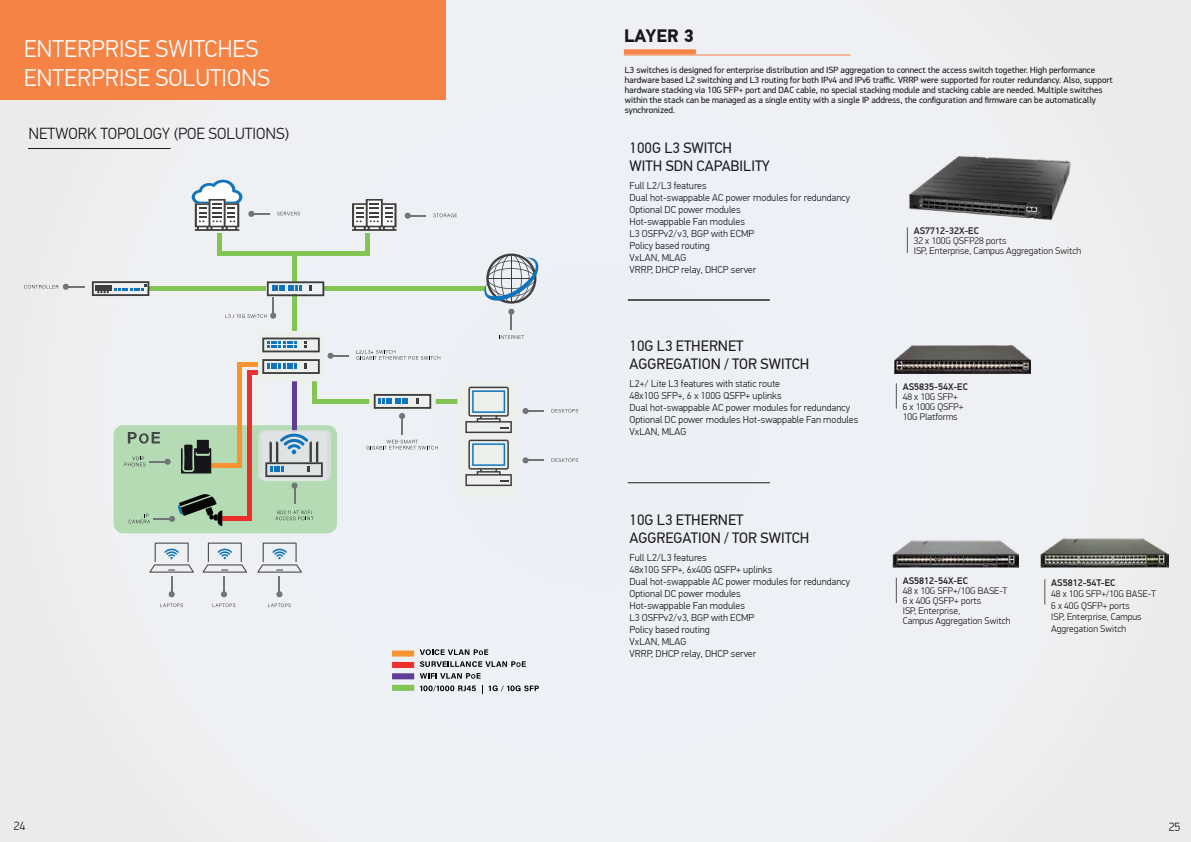
<style>
.page{position:relative;width:1191px;height:842px;background:#edf0f4}
.page>*{position:absolute;margin:0;border:0;box-sizing:border-box;transform-origin:0 0}
.header_text{font:300 24px "PF Din Text Pro";color:#fff}
.header_text-2{font:700 18px "PF Din Text Pro";color:#1a171c}
.header_text-3{font:300 16px "PF Din Text Pro";color:#1a171c}
.header_text-4{font:15px "PF Din Text Pro";color:#1a171c}
.t1{font:300 12px "PF Din Display Pro";color:#231f20}
.header_text-5{font:300 10px "PF Din Text Pro";color:#1a171c}
.t2{font:300 9.6px "PF Din Display Pro";color:#231f20}
.t3{font:500 9.6px "PF Din Display Pro";color:#231f20}
.features{font:9px/10px "PF Din Display Pro";color:#1a171c}
.t4{font:300 5.3px "PF Din Display Pro";color:#231f20}
.t5{font:5px "Myriad Pro";color:#000001}
.s1{font-family:"Myriad Pro";font-weight:400;font-size:5px;color:#000001}
</style>
<div class="page">
<hr style="left:624px;top:54px;width:226px;height:1px;background:#f58345">
<div style="left:624px;top:49px;width:72px;height:5px;background:#f58345"></div>
<div style="left:0;top:0;width:445px;height:99px;background:#f58345"></div>
<div style="left:392px;top:650px;width:22px;height:6px;background:#f79330"></div>
<div style="left:392px;top:662px;width:22px;height:6px;background:#ee2d2d"></div>
<div style="left:392px;top:673px;width:22px;height:6px;background:#603b97"></div>
<div style="left:392px;top:685px;width:22px;height:6px;background:#83c555"></div>
<svg style="left:420px;top:649px;width:68px;height:6px"></svg>
<svg style="left:420px;top:661px;width:106px;height:6px"></svg>
<svg style="left:420px;top:673px;width:61px;height:6px"></svg>
<svg style="left:420px;top:685px;width:56px;height:6px"></svg>
<svg style="left:482px;top:685px;width:57px;height:8px"></svg>
<div style="left:114px;top:425px;width:223px;height:108px;background:#b4dbb4;border-radius:10px"></div>
<hr style="left:312px;top:400px;width:145px;height:4px;background:#83c555">
<hr style="left:312px;top:373px;width:4px;height:27px;background:#83c555">
<hr style="left:218px;top:252px;width:150px;height:4px;background:#83c555">
<hr style="left:325px;top:287px;width:160px;height:4px;background:#83c555">
<hr style="left:211px;top:463px;width:29px;height:4px;background:#f79330">
<hr style="left:237px;top:362px;width:33px;height:4px;background:#f79330">
<hr style="left:237px;top:366px;width:4px;height:101px;background:#f79330">
<hr style="left:221px;top:516px;width:30px;height:4px;background:#ee2d2d">
<hr style="left:247px;top:370px;width:33px;height:4px;background:#ee2d2d">
<hr style="left:247px;top:374px;width:4px;height:147px;background:#ee2d2d">
<hr style="left:218px;top:233px;width:4px;height:22px;background:#83c555">
<hr style="left:292px;top:295px;width:4px;height:36px;background:#83c555">
<hr style="left:292px;top:373px;width:4px;height:59px;background:#603b97">
<div style="left:457px;top:380px;width:63px;height:117px;background:#edefed;border-radius:9px"></div>
<div style="left:369px;top:391px;width:67px;height:21px;background:#edefed;border-radius:5px"></div>
<div style="left:258px;top:331px;width:65px;height:50px;background:#edefed;border-radius:6px"></div>
<hr style="left:149px;top:287px;width:117px;height:4px;background:#83c555">
<div style="left:365px;top:234px;width:5px;height:22px;background:#83c555"></div>
<div style="left:292px;top:254px;width:5px;height:28px;background:#83c555"></div>
<svg style="left:262px;top:359px;width:58px;height:15px"></svg>
<svg style="left:262px;top:338px;width:58px;height:14px"></svg>
<svg style="left:374px;top:394px;width:57px;height:40px"></svg>
<svg style="left:327px;top:353px;width:22px;height:6px"></svg>
<svg style="left:356px;top:350px;width:84px;height:10px"></svg>
<svg style="left:225px;top:314px;width:5px;height:4px"></svg>
<svg style="left:236px;top:281px;width:88px;height:38px"></svg>
<svg style="left:483px;top:254px;width:56px;height:85px"></svg>
<svg style="left:366px;top:440px;width:72px;height:9px"></svg>
<svg style="left:275px;top:510px;width:38px;height:10px"></svg>
<svg style="left:277px;top:212px;width:23px;height:3px"></svg>
<svg style="left:192px;top:180px;width:50px;height:51px"></svg>
<svg style="left:248px;top:211px;width:21px;height:6px"></svg>
<svg style="left:522px;top:408px;width:22px;height:6px"></svg>
<svg style="left:551px;top:409px;width:27px;height:4px"></svg>
<svg style="left:522px;top:457px;width:22px;height:6px"></svg>
<svg style="left:551px;top:458px;width:27px;height:4px"></svg>
<svg style="left:128px;top:432px;width:32px;height:12px"></svg>
<svg style="left:125px;top:457px;width:46px;height:9px"></svg>
<svg style="left:405px;top:213px;width:21px;height:6px"></svg>
<svg style="left:433px;top:214px;width:24px;height:3px"></svg>
<svg style="left:352px;top:199px;width:44px;height:32px"></svg>
<svg style="left:465px;top:387px;width:47px;height:46px"></svg>
<svg style="left:465px;top:440px;width:47px;height:46px"></svg>
<svg style="left:160px;top:603px;width:23px;height:4px"></svg>
<svg style="left:212px;top:603px;width:23px;height:4px"></svg>
<svg style="left:268px;top:603px;width:23px;height:4px"></svg>
<svg style="left:149px;top:543px;width:45px;height:54px"></svg>
<svg style="left:202px;top:543px;width:45px;height:54px"></svg>
<svg style="left:257px;top:543px;width:45px;height:54px"></svg>
<svg style="left:258px;top:430px;width:73px;height:74px"></svg>
<svg style="left:181px;top:440px;width:30px;height:33px"></svg>
<svg style="left:129px;top:494px;width:93px;height:32px"></svg>
<svg style="left:24px;top:284px;width:60px;height:6px"></svg>
<svg style="left:92px;top:281px;width:57px;height:15px"></svg>
<img style="left:909px;top:156px;width:161px;height:65px">
<svg style="left:628px;top:299px;width:142px;height:2px"></svg>
<hr style="left:895px;top:578px;width:2px;height:25px;background:#5f5f62">
<svg style="left:1044px;top:579px;width:1px;height:25px"></svg>
<img style="left:1040px;top:539px;width:129px;height:28px">
<svg style="left:28px;top:148px;width:142px;height:1px"></svg>
<hr style="left:895px;top:383px;width:2px;height:26px;background:#5f5f62">
<svg style="left:628px;top:482px;width:142px;height:1px"></svg>
<img style="left:894px;top:345px;width:136px;height:28px">
<img style="left:892px;top:541px;width:126px;height:27px">
<p class="header_text" style="left:24px;top:35px;width:236px">ENTERPRISE SWITCHES</p>
<p class="header_text" style="left:24px;top:64px;width:248px">ENTERPRISE SOLUTIONS</p>
<p class="header_text-3" style="left:28px;top:124px;width:262px">NETWORK TOPOLOGY (POE SOLUTIONS)</p>
<p class="t5" style="left:233px;top:313px;width:3px">/</p>
<p class="t4" style="left:356px;top:349px;width:10px">L2<span class="s1">/</span></p>
<p class="t5" style="left:371px;top:349px;width:5px">+</p>
<p class="header_text-2" style="left:624px;top:25px;width:71px">LAYER 3</p>
<p class="features" style="left:625px;top:65px;width:489px">L3 switches is designed for enterprise distribution and ISP aggregation to connect the access switch together. High performance hardware based L2 switching and L3 routing for both IPv4 and IPv6 traffic. VRRP were supported for router redundancy. Also, support hardware stacking via 10G SFP+ port and DAC cable, no special stacking module and stacking cable are needed. Multiple switches within the stack can be managed as a single entity with a single IP address, the configuration and firmware can be automatically synchronized.</p>
<p class="header_text-4" style="left:629px;top:139px;width:104px">100G L3 SWITCH</p>
<p class="header_text-4" style="left:629px;top:157px;width:142px">WITH SDN CAPABILITY</p>
<p class="header_text-5" style="left:629px;top:180px;width:79px">Full L2/L3 features</p>
<p class="header_text-5" style="left:629px;top:192px;width:222px">Dual hot-swappable AC power modules for redundancy</p>
<p class="header_text-5" style="left:629px;top:204px;width:113px">Optional DC power modules</p>
<p class="header_text-5" style="left:629px;top:216px;width:117px">Hot-swappable Fan modules</p>
<p class="header_text-5" style="left:629px;top:228px;width:126px">L3 OSFPv2/v3, BGP with ECMP</p>
<p class="header_text-5" style="left:629px;top:240px;width:82px">Policy based routing</p>
<p class="header_text-5" style="left:629px;top:252px;width:58px">VxLAN, MLAG</p>
<p class="header_text-5" style="left:629px;top:264px;width:128px">VRRP, DHCP relay, DHCP server</p>
<p class="header_text-4" style="left:629px;top:337px;width:115px">10G L3 ETHERNET</p>
<p class="header_text-4" style="left:629px;top:355px;width:181px">AGGREGATION / TOR SWITCH</p>
<p class="header_text-5" style="left:629px;top:378px;width:152px">L2+/ Lite L3 features with static route</p>
<p class="header_text-5" style="left:629px;top:390px;width:154px">48x10G SFP+, 6 x 100G QSFP+ uplinks</p>
<p class="header_text-5" style="left:629px;top:402px;width:222px">Dual hot-swappable AC power modules for redundancy</p>
<p class="header_text-5" style="left:629px;top:414px;width:230px">Optional DC power modules Hot-swappable Fan modules</p>
<p class="header_text-5" style="left:629px;top:426px;width:58px">VxLAN, MLAG</p>
<p class="header_text-4" style="left:629px;top:511px;width:115px">10G L3 ETHERNET</p>
<p class="header_text-4" style="left:629px;top:529px;width:181px">AGGREGATION / TOR SWITCH</p>
<p class="header_text-5" style="left:629px;top:552px;width:79px">Full L2/L3 features</p>
<p class="header_text-5" style="left:629px;top:564px;width:144px">48x10G SFP+, 6x40G QSFP+ uplinks</p>
<p class="header_text-5" style="left:629px;top:576px;width:222px">Dual hot-swappable AC power modules for redundancy</p>
<p class="header_text-5" style="left:629px;top:588px;width:113px">Optional DC power modules</p>
<p class="header_text-5" style="left:629px;top:600px;width:117px">Hot-swappable Fan modules</p>
<p class="header_text-5" style="left:629px;top:612px;width:126px">L3 OSFPv2/v3, BGP with ECMP</p>
<p class="header_text-5" style="left:629px;top:624px;width:82px">Policy based routing</p>
<p class="header_text-5" style="left:629px;top:636px;width:58px">VxLAN, MLAG</p>
<p class="header_text-5" style="left:629px;top:648px;width:128px">VRRP, DHCP relay, DHCP server</p>
<p class="t3" style="left:913px;top:225px;width:67px">AS7712-32X-EC</p>
<p class="t2" style="left:913px;top:235px;width:94px">32 x 100G QSFP28 ports</p>
<p class="t2" style="left:913px;top:245px;width:169px">ISP, Enterprise, Campus Aggregation Switch</p>
<p class="t3" style="left:902px;top:381px;width:67px">AS5835-54X-EC</p>
<p class="t2" style="left:902px;top:391px;width:57px">48 x 10G SFP+</p>
<p class="t2" style="left:902px;top:401px;width:62px">6 x 100G QSFP+</p>
<p class="t2" style="left:902px;top:411px;width:56px">10G Platforms</p>
<p class="t3" style="left:902px;top:575px;width:67px">AS5812-54X-EC</p>
<p class="t2" style="left:902px;top:585px;width:106px">48 x 10G SFP+/10G BASE-T</p>
<p class="t2" style="left:902px;top:595px;width:80px">6 x 40G QSFP+ ports</p>
<p class="t2" style="left:902px;top:605px;width:59px">ISP, Enterprise,</p>
<p class="t2" style="left:902px;top:615px;width:109px">Campus Aggregation Switch</p>
<p class="t3" style="left:1051px;top:577px;width:66px">AS5812-54T-EC</p>
<p class="t2" style="left:1051px;top:588px;width:106px">48 x 10G SFP+/10G BASE-T</p>
<p class="t2" style="left:1051px;top:600px;width:80px">6 x 40G QSFP+ ports</p>
<p class="t2" style="left:1051px;top:612px;width:92px">ISP, Enterprise, Campus</p>
<p class="t2" style="left:1051px;top:623px;width:76px">Aggregation Switch</p>
<p class="t1" style="left:14px;top:819px;width:13px">24</p>
<p class="t1" style="left:1168px;top:820px;width:13px">25</p>
</div>
